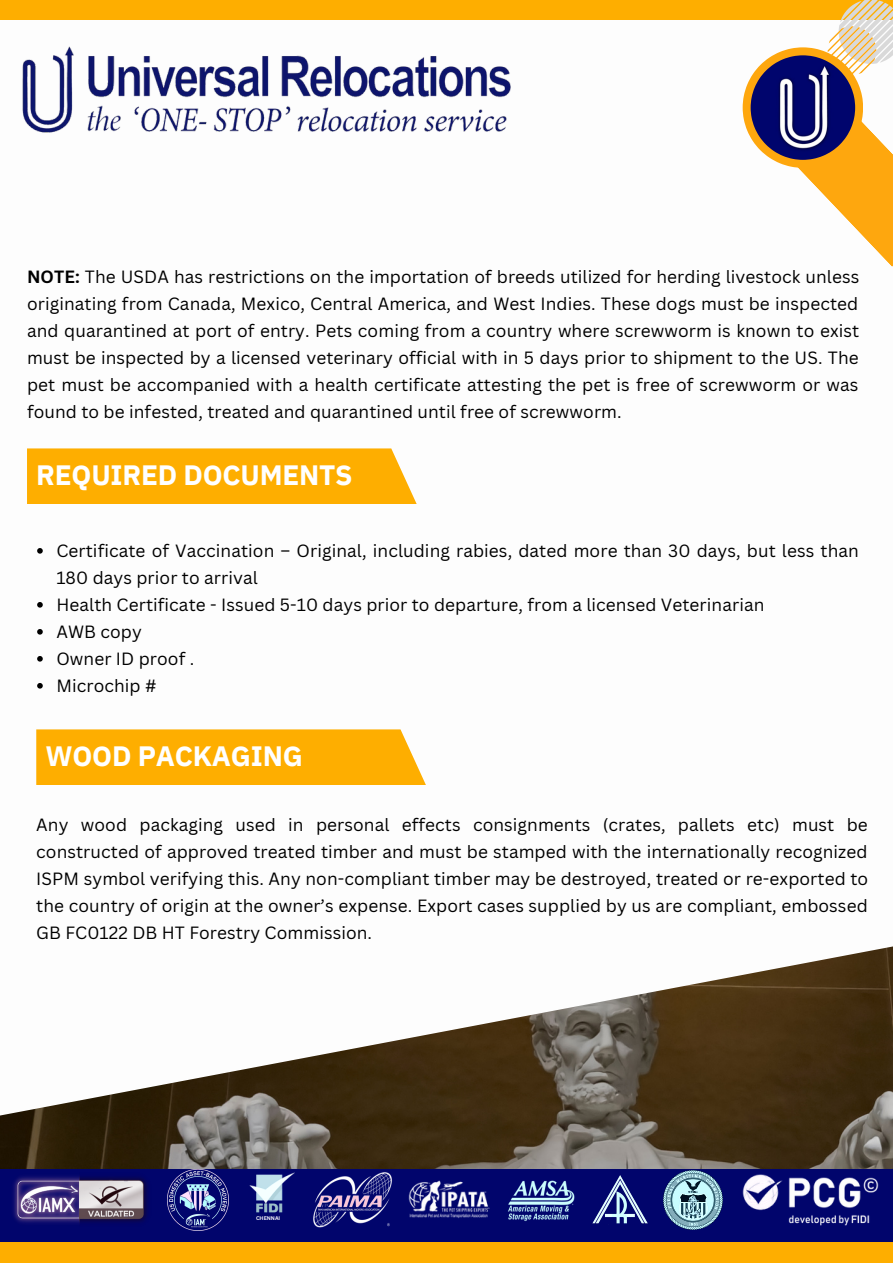
<style>
.page{position:relative;width:893px;height:1264px;background:#fff}
.page>*{position:absolute;margin:0;border:0;box-sizing:border-box;transform-origin:0 0}
.t1{font:700 27.9px "IBM Plex Sans";letter-spacing:-.005em;color:#fff}
.t2{font:17.25px/27px "Canva Sans";letter-spacing:.005em;color:#000;text-align:justify}
.t3{font:700 5.25px "Canva Sans";color:#fff}
.s1{font-weight:700}
</style>
<div class="page">
<img style="left:0;top:946px;width:892px;height:222px">
<div style="left:0;top:0;width:892px;height:19px;background:#feae00"></div>
<svg style="left:742px;top:0;width:150px;height:267px"></svg>
<img style="left:750px;top:55px;width:105px;height:105px">
<div style="left:0;top:1168px;width:892px;height:94px;background:#01056c"></div>
<img style="left:408px;top:1180px;width:82px;height:38px">
<img style="left:244px;top:1168px;width:52px;height:45px">
<img style="left:592px;top:1175px;width:56px;height:49px">
<img style="left:13px;top:1176px;width:135px;height:47px">
<img style="left:313px;top:1172px;width:79px;height:55px">
<img style="left:508px;top:1180px;width:67px;height:41px">
<img style="left:742px;top:1174px;width:137px;height:51px">
<img style="left:168px;top:1169px;width:60px;height:60px">
<div style="left:0;top:1242px;width:892px;height:20px;background:#feae00"></div>
<img style="left:663px;top:1170px;width:59px;height:59px">
<img style="left:22px;top:46px;width:489px;height:87px">
<svg style="left:37px;top:548px;width:6px;height:5px"></svg>
<svg style="left:37px;top:602px;width:6px;height:5px"></svg>
<svg style="left:37px;top:629px;width:6px;height:5px"></svg>
<svg style="left:37px;top:656px;width:6px;height:5px"></svg>
<svg style="left:37px;top:683px;width:6px;height:5px"></svg>
<div style="left:27px;top:448px;width:389px;height:56px;background:#feae00"></div>
<div style="left:36px;top:729px;width:390px;height:56px;background:#feae00"></div>
<p class="t2" style="left:27px;top:262px;width:833px"><span class="s1">NOTE:</span> The USDA has restrictions on the importation of breeds utilized for herding livestock unless originating from Canada, Mexico, Central America, and West Indies. These dogs must be inspected and quarantined at port of entry. Pets coming from a country where screwworm is known to exist must be inspected by a licensed veterinary official with in 5 days prior to shipment to the US. The pet must be accompanied with a health certificate attesting the pet is free of screwworm or was found to be infested, treated and quarantined until free of screwworm.</p>
<h1 class="t1" style="left:36px;top:456px;width:318px">REQUIRED DOCUMENTS</h1>
<p class="t2" style="left:56px;top:537px;width:804px;text-align:left">Certificate of Vaccination – Original, including rabies, dated more than 30 days, but less than 180 days prior to arrival<br>Health Certificate - Issued 5-10 days prior to departure, from a licensed Veterinarian<br>AWB copy<br>Owner ID proof .<br>Microchip #</p>
<h1 class="t1" style="left:45px;top:737px;width:259px">WOOD PACKAGING</h1>
<p class="t2" style="left:36px;top:810px;width:833px">Any wood packaging used in personal effects consignments (crates, pallets etc) must be constructed of approved treated timber and must be stamped with the internationally recognized ISPM symbol verifying this. Any non-compliant timber may be destroyed, treated or re-exported to the country of origin at the owner’s expense. Export cases supplied by us are compliant, embossed GB FC0122 DB HT Forestry Commission.</p>
<p class="t3" style="left:256px;top:1214px;width:26px">CHENNAI</p>
</div>
